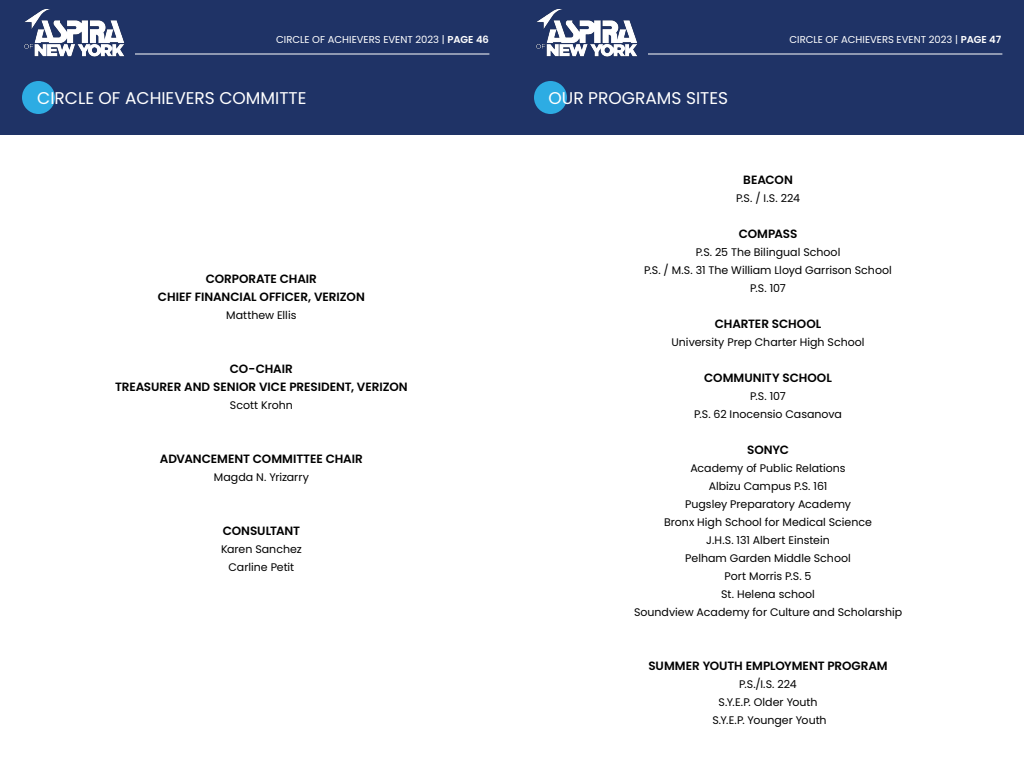
<style>
.page{position:relative;width:1024px;height:768px;background:#fff}
.page>*{position:absolute;margin:0;border:0;box-sizing:border-box;transform-origin:0 0}
.t1{font:17px "Poppins";color:#fff}
.t2{font:600 12px/18px "Poppins";letter-spacing:-.005em;color:#000;text-align:center}
.t3{font:11px/18px "Poppins";color:#000;text-align:center}
.t4{font:10px "Poppins";color:#fff}
.s1{font-weight:600}
</style>
<div class="page">
<div style="left:513px;top:0;width:511px;height:135px;background:#1f3366"></div>
<div style="left:534px;top:81px;width:33px;height:33px;background:#2dace3;border-radius:50%"></div>
<div style="left:0;top:0;width:513px;height:135px;background:#1f3366"></div>
<img style="left:24px;top:10px;width:101px;height:47px">
<img style="left:536px;top:10px;width:102px;height:47px">
<div style="left:22px;top:81px;width:33px;height:33px;background:#2dace3;border-radius:50%"></div>
<hr style="left:135px;top:54px;width:354px;height:1px;background:#fff">
<hr style="left:648px;top:54px;width:354px;height:1px;background:#fff">
<p class="t4" style="left:276px;top:33px;width:214px">CIRCLE OF ACHIEVERS EVENT 2023 | <span class="s1">PAGE 46</span></p>
<p class="t4" style="left:790px;top:33px;width:213px">CIRCLE OF ACHIEVERS EVENT 2023 | <span class="s1">PAGE 47</span></p>
<h1 class="t1" style="left:37px;top:88px;width:271px">CIRCLE OF ACHIEVERS COMMITTE</h1>
<p class="t2" style="left:158px;top:269px;width:208px">CORPORATE CHAIR<br>CHIEF FINANCIAL OFFICER, VERIZON</p>
<p class="t3" style="left:226px;top:306px;width:72px">Matthew Ellis</p>
<p class="t2" style="left:115px;top:359px;width:294px">CO-CHAIR<br>TREASURER AND SENIOR VICE PRESIDENT, VERIZON</p>
<p class="t3" style="left:230px;top:396px;width:64px">Scott Krohn</p>
<p class="t2" style="left:160px;top:449px;width:204px">ADVANCEMENT COMMITTEE CHAIR</p>
<p class="t3" style="left:214px;top:468px;width:97px">Magda N. Yrizarry</p>
<p class="t2" style="left:223px;top:521px;width:79px">CONSULTANT</p>
<p class="t3" style="left:221px;top:540px;width:82px">Karen Sanchez<br>Carline Petit</p>
<h1 class="t1" style="left:549px;top:88px;width:181px">OUR PROGRAMS SITES</h1>
<p class="t2" style="left:743px;top:170px;width:51px">BEACON</p>
<p class="t3" style="left:736px;top:189px;width:66px">P.S. / I.S. 224</p>
<p class="t2" style="left:739px;top:224px;width:60px">COMPASS</p>
<p class="t3" style="left:644px;top:243px;width:249px">P.S. 25 The Bilingual School<br>P.S. / M.S. 31 The William Lloyd Garrison School<br>P.S. 107</p>
<p class="t2" style="left:715px;top:314px;width:108px">CHARTER SCHOOL</p>
<p class="t3" style="left:671px;top:333px;width:195px">University Prep Charter High School</p>
<p class="t2" style="left:704px;top:368px;width:129px">COMMUNITY SCHOOL</p>
<p class="t3" style="left:694px;top:387px;width:149px">P.S. 107<br>P.S. 62 Inocensio Casanova</p>
<p class="t2" style="left:747px;top:440px;width:43px">SONYC</p>
<p class="t3" style="left:634px;top:459px;width:270px">Academy of Public Relations<br>Albizu Campus P.S. 161<br>Pugsley Preparatory Academy<br>Bronx High School for Medical Science<br>J.H.S. 131 Albert Einstein<br>Pelham Garden Middle School<br>Port Morris P.S. 5<br>St. Helena school<br>Soundview Academy for Culture and Scholarship</p>
<p class="t2" style="left:648px;top:656px;width:241px">SUMMER YOUTH EMPLOYMENT PROGRAM</p>
<p class="t3" style="left:712px;top:675px;width:116px">P.S./I.S. 224<br>S.Y.E.P. Older Youth<br>S.Y.E.P. Younger Youth</p>
</div>
